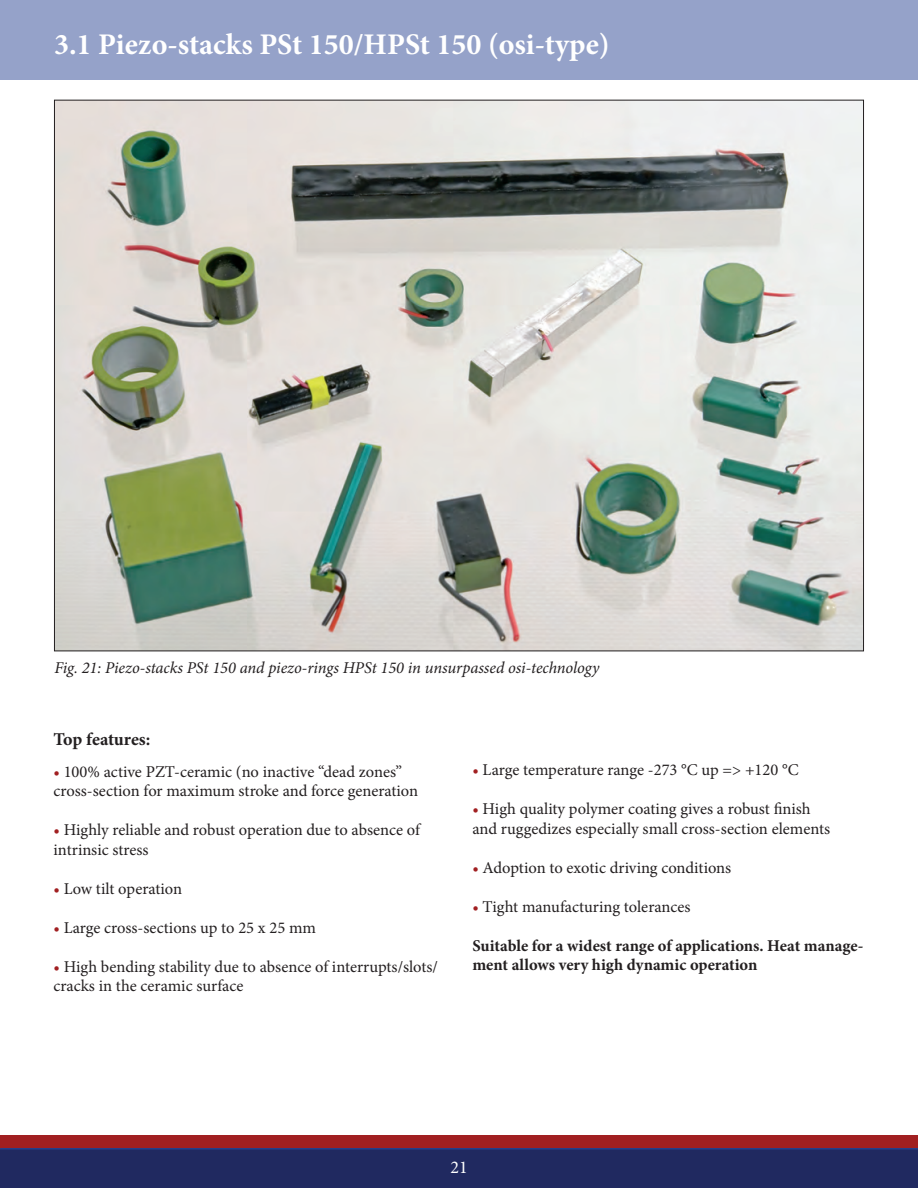
<style>
.page{position:relative;width:918px;height:1188px;background:#fff}
.page>*{position:absolute;margin:0;border:0;box-sizing:border-box;transform-origin:0 0}
.t1{font:700 30px "Minion Pro";color:#fff}
.t2{font:700 18px "Minion Pro";letter-spacing:-.01em;color:#231f20}
.t3{font:18px "Minion Pro";color:#fff}
.t4{font:16.5px/19.5px "Minion Pro";color:#231f20}
.t5{font:700 16.5px/19.5px "Minion Pro";color:#231f20}
.t6{font:italic 16.5px "Minion Pro";letter-spacing:-.005em;color:#231f20}
.s1{color:#a11f21}
</style>
<div class="page">
<div style="left:1px;top:0;width:917px;height:79px;background:#95a2c9"></div>
<div style="left:0;top:1148px;width:918px;height:40px;background:#202960"></div>
<div style="left:0;top:1136px;width:918px;height:12px;background:#a11f21"></div>
<img style="left:56px;top:102px;width:806px;height:547px">
<p class="t1" style="left:54px;top:24px;width:557px">3.1 Piezo-stacks PSt 150/HPSt 150 (osi-type)</p>
<p class="t6" style="left:54px;top:657px;width:547px">Fig. 21: Piezo-stacks PSt 150 and piezo-rings HPSt 150 in unsurpassed osi-technology</p>
<p class="t2" style="left:54px;top:727px;width:98px">Top features:</p>
<p class="t4" style="left:54px;top:762px;width:350px"><span class="s1">•</span> 100% active PZT-ceramic (no inactive “dead zones”</p>
<p class="t4" style="left:54px;top:781px;width:366px">cross-section for maximum stroke and force generation</p>
<p class="t4" style="left:54px;top:820px;width:368px"><span class="s1">•</span> Highly reliable and robust operation due to absence of intrinsic stress</p>
<p class="t4" style="left:54px;top:879px;width:130px"><span class="s1">•</span> Low tilt operation</p>
<p class="t4" style="left:54px;top:918px;width:264px"><span class="s1">•</span> Large cross-sections up to 25 x 25 mm</p>
<p class="t4" style="left:54px;top:957px;width:386px"><span class="s1">•</span> High bending stability due to absence of interrupts/slots/ cracks in the ceramic surface</p>
<p class="t4" style="left:472px;top:760px;width:328px"><span class="s1">•</span> Large temperature range -273 °C up =&gt; +120 °C</p>
<p class="t4" style="left:472px;top:799px;width:340px"><span class="s1">•</span> High quality polymer coating gives a robust finish</p>
<p class="t4" style="left:472px;top:819px;width:359px">and ruggedizes especially small cross-section elements</p>
<p class="t4" style="left:472px;top:858px;width:260px"><span class="s1">•</span> Adoption to exotic driving conditions</p>
<p class="t4" style="left:472px;top:897px;width:220px"><span class="s1">•</span> Tight manufacturing tolerances</p>
<p class="t5" style="left:472px;top:935px;width:392px">Suitable for a widest range of applications. Heat manage&shy;ment allows very high dynamic operation</p>
<p class="t3" style="left:450px;top:1156px;width:19px">21</p>
</div>
